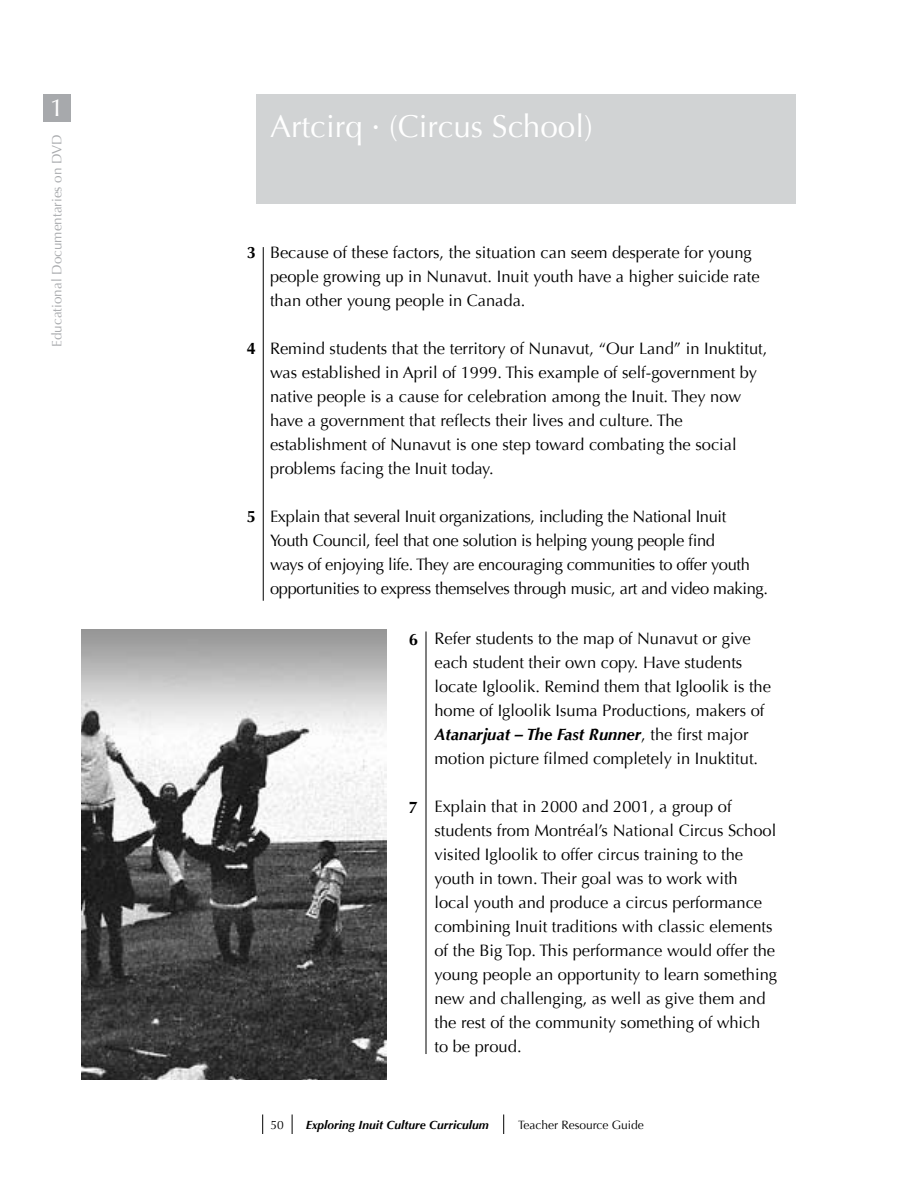
<style>
.page{position:relative;width:918px;height:1188px;background:#fff}
.page>*{position:absolute;margin:0;border:0;box-sizing:border-box;transform-origin:0 0}
.t1{font:31.5px "Optima";color:#fff}
.t2{font:24.3px "Optima";color:#fff;scale:1.11 1}
.t3{font:16.5px/24px "Optima";color:#000}
.t4{font:16.5px/24px "Optima";letter-spacing:-.02em;color:#000}
.t5{font:700 16.5px "Optima";color:#000}
.t6{font:13.5px "Optima";color:#a7a9ac}
.t7{font:italic 700 12px "Optima";color:#000}
.t8{font:12px "Optima";color:#000}
.s1{font-weight:700;font-style:italic}
</style>
<div class="page">
<div style="left:256px;top:94px;width:540px;height:110px;background:#d1d3d4"></div>
<hr style="left:426px;top:632px;width:1px;height:422px;background:#000">
<svg style="left:262px;top:1115px;width:1px;height:19px"></svg>
<svg style="left:503px;top:1115px;width:1px;height:19px"></svg>
<svg style="left:292px;top:1115px;width:1px;height:19px"></svg>
<hr style="left:263px;top:247px;width:1px;height:354px;background:#000">
<img style="left:81px;top:629px;width:305px;height:451px">
<div style="left:43px;top:94px;width:27px;height:28px;background:#a7a9ac"></div>
<h2 class="t2" style="left:50px;top:94px;width:15px">1</h2>
<p class="t6" style="left:49px;top:347px;width:214px;rotate:-90deg">Educational Documentaries on DVD</p>
<h1 class="t1" style="left:270px;top:108px;width:324px">Artcirq · (Circus School)</h1>
<p class="t5" style="left:247px;top:243px;width:11px">3</p>
<p class="t5" style="left:247px;top:339px;width:11px">4</p>
<p class="t5" style="left:247px;top:507px;width:11px">5</p>
<p class="t3" style="left:270px;top:241px;width:491px">Because of these factors, the situation can seem desperate for young people growing up in Nunavut. Inuit youth have a higher suicide rate than other young people in Canada.</p>
<p class="t3" style="left:270px;top:337px;width:499px">Remind students that the territory of Nunavut, “Our Land” in Inuktitut, was established in April of 1999. This example of self-government by native people is a cause for celebration among the Inuit. They now have a government that reflects their lives and culture. The establishment of Nunavut is one step toward combating the social problems facing the Inuit today.</p>
<p class="t4" style="left:270px;top:505px;width:500px">Explain that several Inuit organizations, including the National Inuit Youth Council, feel that one solution is helping young people find<br>ways of enjoying life. They are encouraging communities to offer youth opportunities to express themselves through music, art and video making.</p>
<p class="t5" style="left:409px;top:630px;width:11px">6</p>
<p class="t5" style="left:409px;top:798px;width:11px">7</p>
<p class="t3" style="left:434px;top:626px;width:338px">Refer students to the map of Nunavut or give each student their own copy. Have students locate Igloolik. Remind them that Igloolik is the home of Igloolik Isuma Productions, makers of <span class="s1">Atanarjuat – The Fast Runner</span>, the first major motion picture filmed completely in Inuktitut.</p>
<p class="t3" style="left:434px;top:794px;width:344px">Explain that in 2000 and 2001, a group of students from Montréal’s National Circus School visited Igloolik to offer circus training to the youth in town. Their goal was to work with<br>local youth and produce a circus performance combining Inuit traditions with classic elements of the Big Top. This performance would offer the young people an opportunity to learn something new and challenging, as well as give them and the rest of the community something of which to be proud.</p>
<p class="t8" style="left:271px;top:1118px;width:15px">50</p>
<p class="t7" style="left:306px;top:1118px;width:185px">Exploring Inuit Culture Curriculum</p>
<p class="t8" style="left:518px;top:1118px;width:127px">Teacher Resource Guide</p>
</div>
